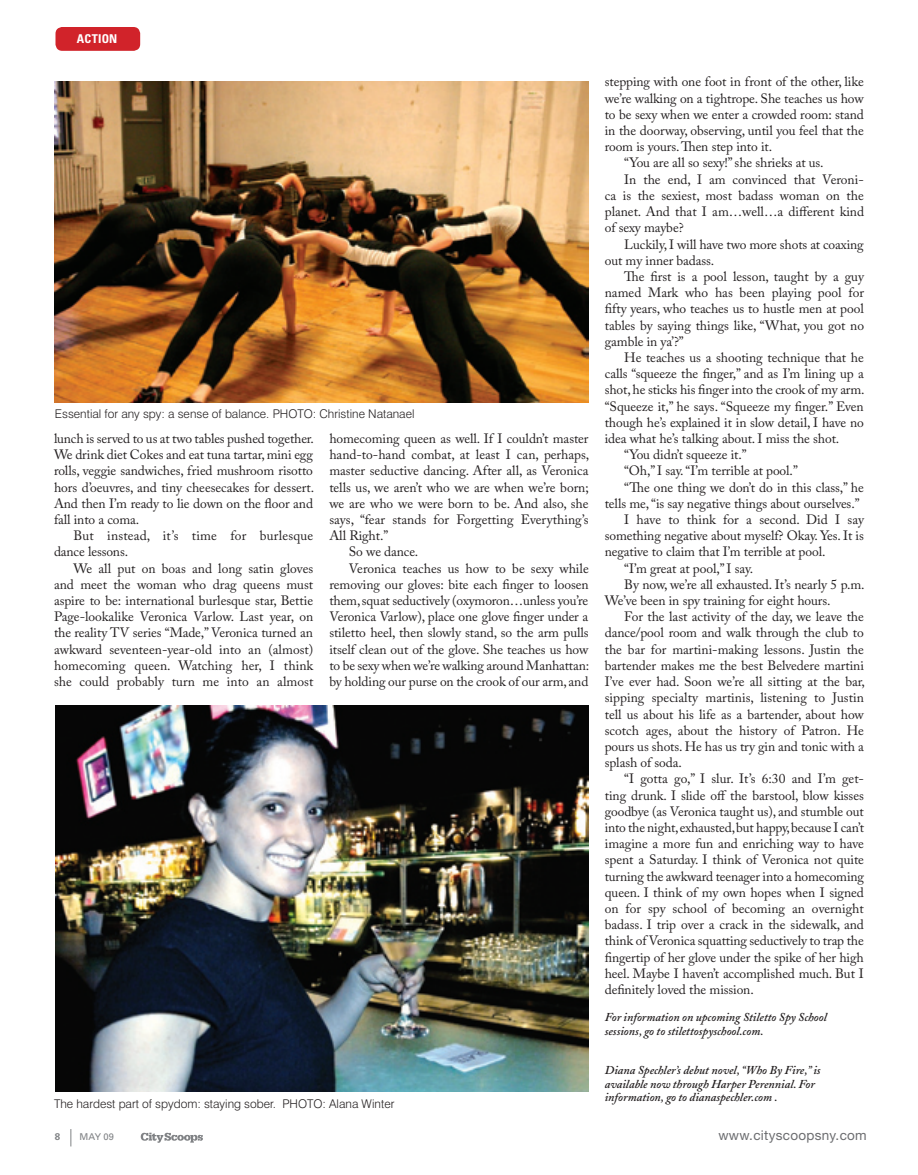
<style>
.page{position:relative;width:918px;height:1175px;background:#fff}
.page>*{position:absolute;margin:0;border:0;box-sizing:border-box;transform-origin:0 0}
.body_main{font:13.5px/16.2px "Adobe Caslon Pro";letter-spacing:-.01em;color:#231f20;text-align:justify}
.body_main-2{font:13.5px/16.2px "Adobe Caslon Pro";letter-spacing:.015em;color:#231f20}
.t1{font:13.5px "Helvetica Neue";letter-spacing:.02em;color:#6c6d70}
.t2{font:700 condensed 12.15px "Univers";letter-spacing:.015em;color:#fff}
.t3{font:italic 600 12px/13.5px "Adobe Caslon";color:#231f20}
.author_credits{font:300 12px "Swiss 721 BT";color:#231f20}
.t4{font:700 9.75px "Univers";color:#808285}
.t5{font:9.45px "Univers";color:#808285}
</style>
<div class="page">
<svg style="left:141px;top:1132px;width:62px;height:10px"></svg>
<svg style="left:71px;top:1129px;width:1px;height:17px"></svg>
<div style="left:56px;top:27px;width:84px;height:24px;background:#d1232a;border-radius:7px"></div>
<img style="left:54px;top:81px;width:534px;height:321px">
<img style="left:56px;top:705px;width:533px;height:386px">
<p class="t2" style="left:77px;top:31px;width:42px">ACTION</p>
<p class="author_credits" style="left:55px;top:406px;width:361px">Essential for any spy: a sense of balance. PHOTO: Christine Natanael</p>
<p class="body_main" style="left:54px;top:430px;width:262px">lunch is served to us at two tables pushed together.<br>We drink diet Cokes and eat tuna tartar, mini egg rolls, veggie sandwiches, fried mushroom risotto hors d’oeuvres, and tiny cheesecakes for dessert.<br>And then I’m ready to lie down on the floor and fall into a coma.</p>
<p class="body_main-2" style="left:54px;top:527px;width:261px;text-indent:19px">But instead, it’s time for burlesque dance lessons.</p>
<p class="body_main" style="left:54px;top:560px;width:261px;text-indent:19px">We all put on boas and long satin gloves and meet the woman who drag queens must aspire to be: international burlesque star, Bettie Page-lookalike Veronica Varlow. Last year, on the reality TV series “Made,” Veronica turned an awkward seventeen-year-old into an (almost) homecoming queen. Watching her, I think she could probably turn me into an almost</p>
<p class="body_main" style="left:329px;top:430px;width:262px">homecoming queen as well. If I couldn’t master hand-to-hand combat, at least I can, perhaps, master seductive dancing. After all, as Veronica tells us, we aren’t who we are when we’re born; we are who we were born to be. And also, she says, “fear stands for Forgetting Everything’s All Right.”</p>
<p class="body_main" style="left:349px;top:543px;width:71px">So we dance.</p>
<p class="body_main" style="left:329px;top:560px;width:261px;text-indent:19px">Veronica teaches us how to be sexy while removing our gloves: bite each finger to loosen them, squat seductively (oxymoron…unless you’re Veronica Varlow), place one glove finger under a stiletto heel, then slowly stand, so the arm pulls itself clean out of the glove. She teaches us how to be sexy when we’re walking around Manhattan: by holding our purse on the crook of our arm, and</p>
<p class="author_credits" style="left:54px;top:1096px;width:342px">The hardest part of spydom: staying sober. PHOTO: Alana Winter</p>
<p class="t4" style="left:55px;top:1130px;width:7px">8</p>
<p class="t5" style="left:80px;top:1131px;width:36px">may 09</p>
<p class="body_main" style="left:605px;top:74px;width:261px">stepping with one foot in front of the other, like we’re walking on a tightrope. She teaches us how to be sexy when we enter a crowded room: stand in the doorway, observing, until you feel that the room is yours. Then step into it.</p>
<p class="body_main" style="left:624px;top:155px;width:201px">“You are all so sexy!” she shrieks at us.</p>
<p class="body_main" style="left:605px;top:171px;width:261px;text-indent:19px">In the end, I am convinced that Veroni&shy;ca is the sexiest, most badass woman on the planet. And that I am…well…a different kind of sexy maybe?</p>
<p class="body_main" style="left:605px;top:236px;width:261px;text-indent:19px">Luckily, I will have two more shots at coaxing out my inner badass.</p>
<p class="body_main" style="left:605px;top:268px;width:261px;text-indent:19px">The first is a pool lesson, taught by a guy named Mark who has been playing pool for fifty years, who teaches us to hustle men at pool tables by saying things like, “What, you got no gamble in ya’?”</p>
<p class="body_main" style="left:605px;top:349px;width:261px;text-indent:19px">He teaches us a shooting technique that he calls “squeeze the finger,” and as I’m lining up a shot, he sticks his finger into the crook of my arm. “Squeeze it,” he says. “Squeeze my finger.” Even though he’s explained it in slow detail, I have no idea what he’s talking about. I miss the shot.</p>
<p class="body_main" style="left:624px;top:446px;width:124px">“You didn’t squeeze it.”</p>
<p class="body_main" style="left:624px;top:462px;width:175px">“Oh,” I say. “I’m terrible at pool.”</p>
<p class="body_main" style="left:605px;top:479px;width:261px;text-indent:19px">“The one thing we don’t do in this class,” he tells me, “is say negative things about ourselves.”</p>
<p class="body_main" style="left:605px;top:511px;width:261px;text-indent:19px">I have to think for a second. Did I say something negative about myself? Okay. Yes. It is negative to claim that I’m terrible at pool.</p>
<p class="body_main" style="left:624px;top:560px;width:130px">“I’m great at pool,” I say.</p>
<p class="body_main" style="left:605px;top:576px;width:261px;text-indent:19px">By now, we’re all exhausted. It’s nearly 5 p.m.<br>We’ve been in spy training for eight hours.</p>
<p class="body_main" style="left:605px;top:608px;width:262px;text-indent:19px">For the last activity of the day, we leave the dance/pool room and walk through the club to the bar for martini-making lessons. Justin the bartender makes me the best Belvedere martini I’ve ever had. Soon we’re all sitting at the bar, sipping specialty martinis, listening to Justin tell us about his life as a bartender, about how scotch ages, about the history of Patron. He pours us shots. He has us try gin and tonic with a splash of soda.</p>
<p class="body_main" style="left:605px;top:770px;width:261px;text-indent:19px">“I gotta go,” I slur. It’s 6:30 and I’m get&shy;ting drunk. I slide off the barstool, blow kisses goodbye (as Veronica taught us), and stumble out into the night, exhausted, but happy, because I can’t imagine a more fun and enriching way to have spent a Saturday. I think of Veronica not quite turning the awkward teenager into a homecoming queen. I think of my own hopes when I signed on for spy school of becoming an overnight badass. I trip over a crack in the sidewalk, and think of Veronica squatting seductively to trap the fingertip of her glove under the spike of her high heel. Maybe I haven’t accomplished much. But I definitely loved the mission.</p>
<p class="t3" style="left:605px;top:1010px;width:224px">For information on upcoming Stiletto Spy School sessions, go to stilettospyschool.com.</p>
<p class="t3" style="left:605px;top:1064px;width:217px">Diana Spechler’s debut novel, “Who By Fire,” is available now through Harper Perennial. For information, go to dianaspechler.com .</p>
<p class="t1" style="left:718px;top:1127px;width:150px">www.cityscoopsny.com</p>
</div>
